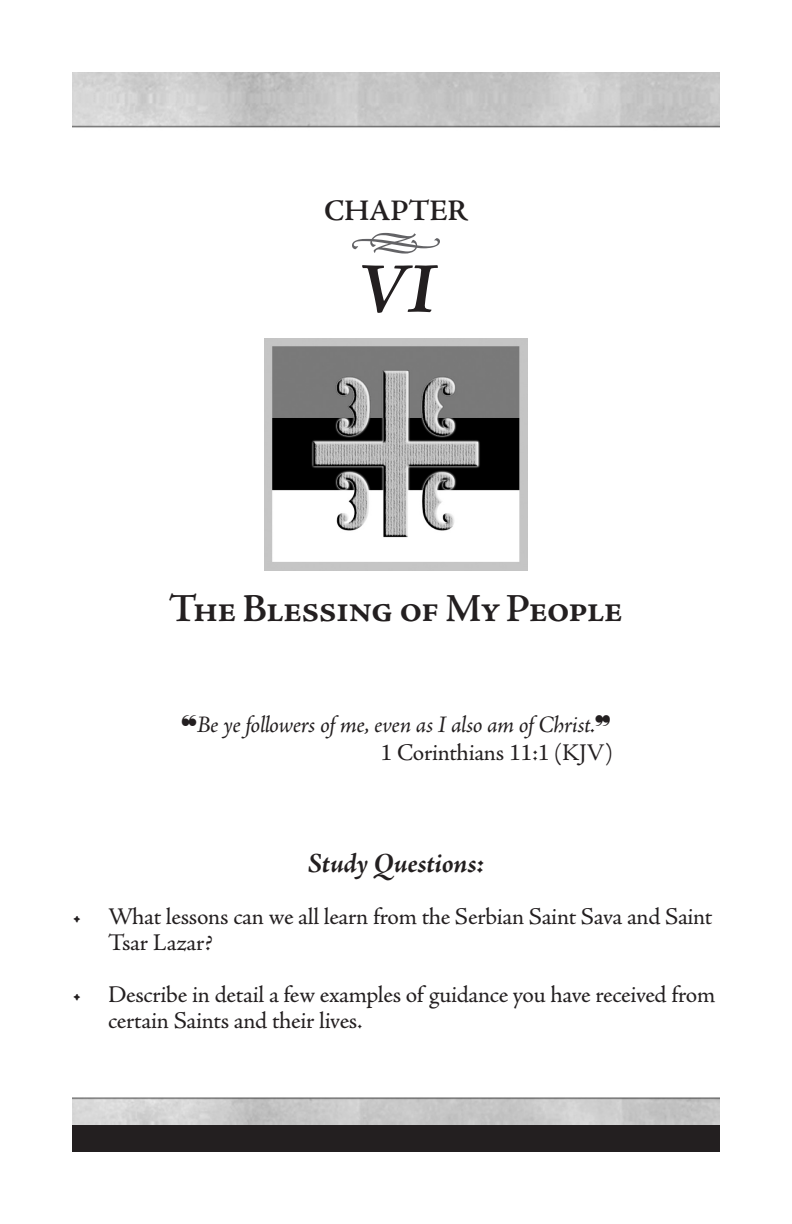
<style>
.page{position:relative;width:792px;height:1224px;background:#fff}
.page>*{position:absolute;margin:0;border:0;box-sizing:border-box;transform-origin:0 0}
.t1{font:italic 700 72px "Adobe Jenson Pro";color:#231f20}
.t2{font:60px "Type Embellishments One Let Plain";color:#636366}
.Text_Indent{font:600 40px "Adobe Jenson Pro";letter-spacing:-.03em;color:#231f20}
.t3{font:600 30px "Adobe Jenson Pro";letter-spacing:-.01em;color:#231f20}
.Text_Indent-2{font:italic 700 28px "Adobe Jenson Pro";letter-spacing:-.01em;color:#231f20}
.Text_NoIndent{font:24px/26px "Adobe Jenson Pro";letter-spacing:-.01em;color:#231f20}
.Text_NoIndent-2{font:italic 24px "Adobe Jenson Pro";letter-spacing:-.02em;color:#231f20}
</style>
<div class="page">
<div style="left:72px;top:1125px;width:648px;height:27px;background:#231f20"></div>
<img style="left:72px;top:72px;width:648px;height:56px">
<img style="left:264px;top:339px;width:264px;height:232px">
<p class="t3" style="left:324px;top:193px;width:145px">CHAPTER</p>
<p class="t2" style="left:349px;top:220px;width:95px">h</p>
<p class="t1" style="left:357px;top:248px;width:80px">VI</p>
<p class="Text_Indent" style="left:169px;top:586px;width:456px">The Blessing of My People</p>
<p class="Text_NoIndent-2" style="left:181px;top:711px;width:431px">❝Be ye followers of me, even as I also am of Christ.❞</p>
<p class="Text_NoIndent" style="left:381px;top:740px;width:234px">1 Corinthians 11:1 (KJV)</p>
<p class="Text_Indent-2" style="left:308px;top:848px;width:178px">Study Questions:</p>
<p class="Text_NoIndent" style="left:108px;top:904px;width:606px;text-indent:-36px">• What lessons can we all learn from the Serbian Saint Sava and Saint<br>Tsar Lazar?</p>
<p class="Text_NoIndent" style="left:108px;top:982px;width:609px;text-indent:-36px">• Describe in detail a few examples of guidance you have received from certain Saints and their lives.</p>
</div>
